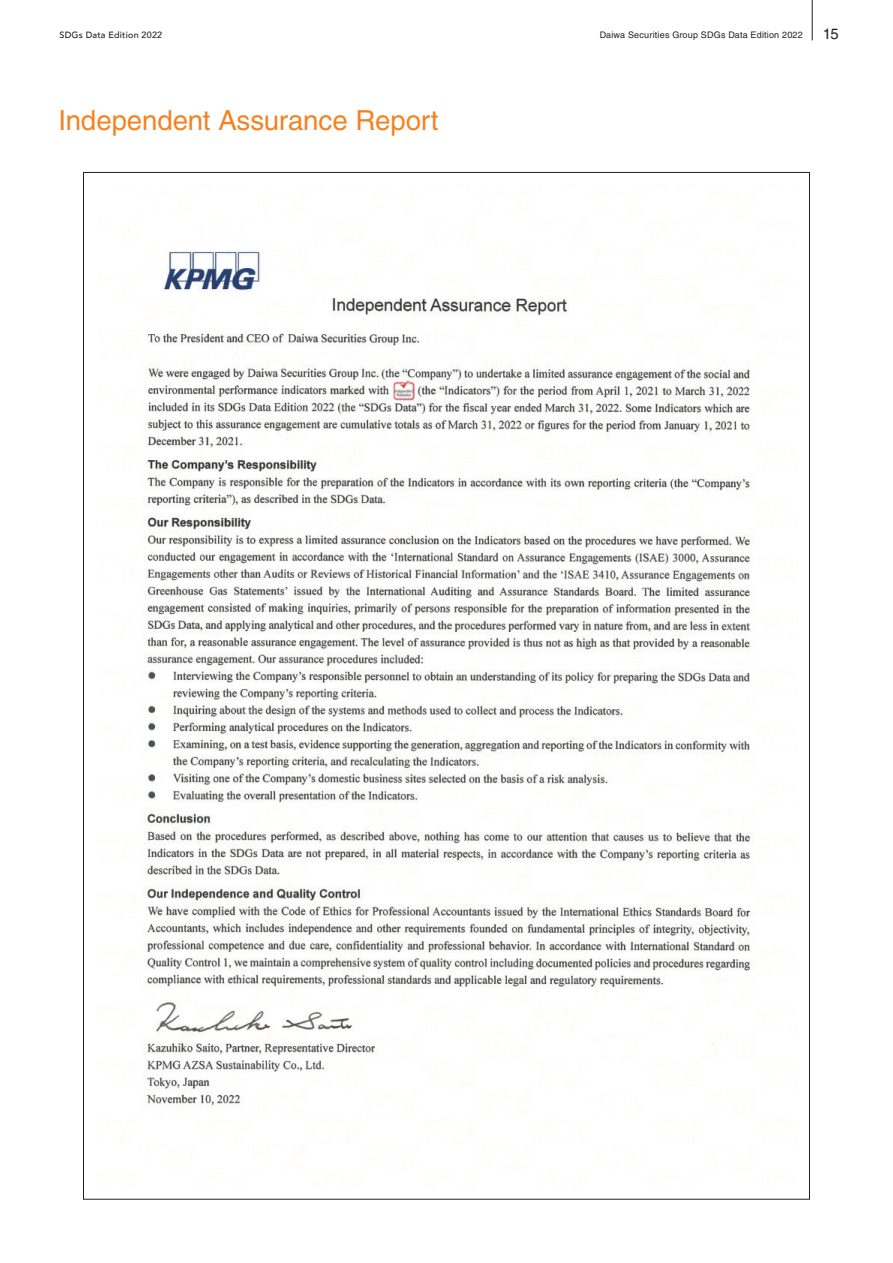
<style>
.page{position:relative;width:893px;height:1263px;background:#fff}
.page>*{position:absolute;margin:0;border:0;box-sizing:border-box;transform-origin:0 0}
.t1{font:27.6px "Helvetica LT Std";letter-spacing:-.005em;color:#f58220}
.t2{font:14.85px "Helvetica LT Std";color:#231f20}
.t3{font:9px "Helvetica LT Std";letter-spacing:.02em;color:#231f20}
.t4{font:500 9px "Avenir";letter-spacing:.02em;color:#231f20}
</style>
<div class="page">
<img style="left:97px;top:229px;width:657px;height:914px">
<hr style="left:812px;top:0;width:1px;height:40px;background:#231f20">
<p class="t4" style="left:60px;top:27px;width:104px">SDGs Data Edition 2022</p>
<p class="t3" style="left:600px;top:30px;width:205px">Daiwa Securities Group SDGs Data Edition 2022</p>
<h2 class="t2" style="left:823px;top:25px;width:17px">15</h2>
<h1 class="t1" style="left:58px;top:105px;width:381px">Independent Assurance Report</h1>
</div>
